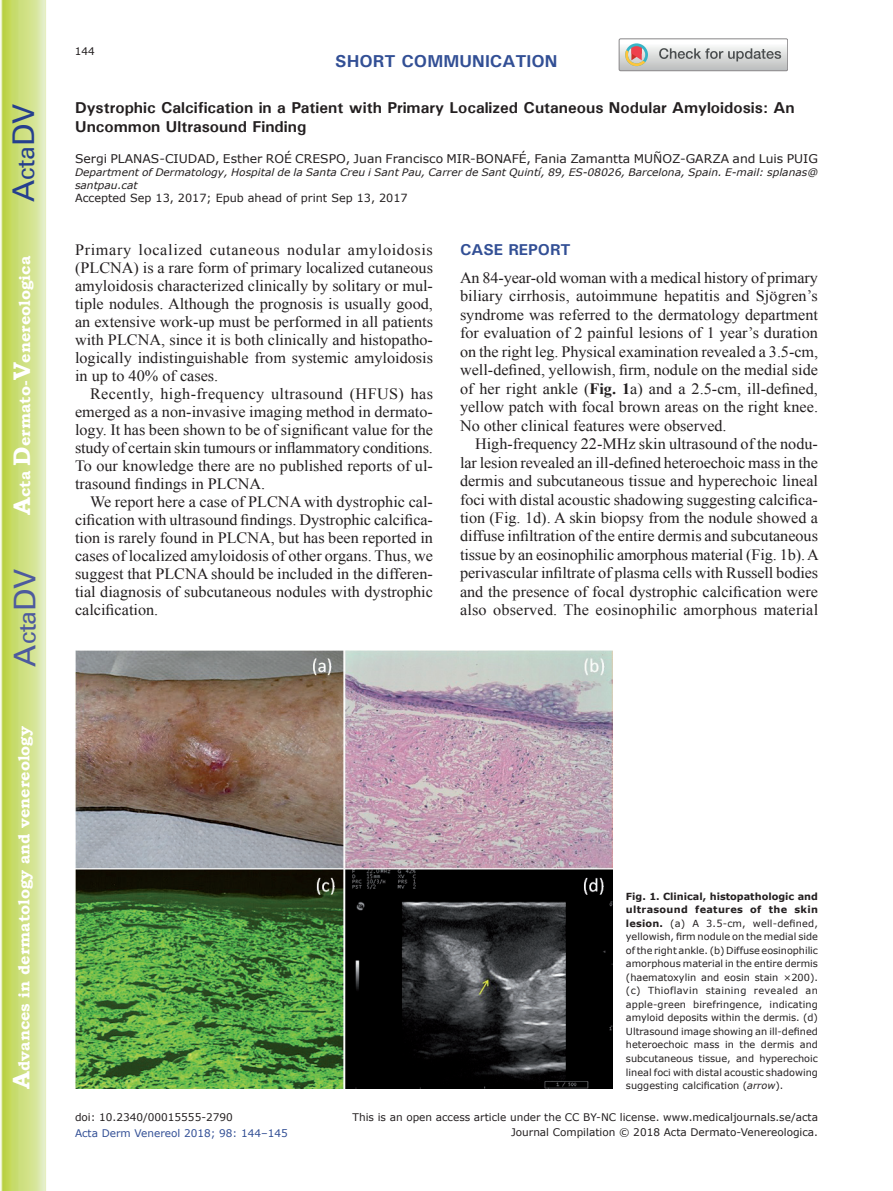
<style>
.page{position:relative;width:893px;height:1191px;background:#fff}
.page>*{position:absolute;margin:0;border:0;box-sizing:border-box;transform-origin:0 0}
.t1{font:30px "Univers";color:#4d5a9e}
.t2{font:30px "Univers";color:#253f8e}
.t3{font:700 17.25px "Univers";color:#324f95}
.t4{font:15.75px/18px "Times New Roman";color:#231f20;text-align:justify}
.t5{font:700 15.75px/18.9px "Univers";color:#231f20}
.t6{font:700 15.75px "Bookman Old Style";color:#fff}
.t7{font:700 15.75px "Univers";color:#324f95}
.t8{font:12px "Verdana";color:#231f20}
.t9{font:11.25px "Verdana";color:#231f20}
.t10{font:10.5px "Verdana";color:#231f20}
.t11{font:10.5px "Verdana";color:#324f95}
.t12{font:italic 10.35px/12.8px "Verdana";color:#231f20}
.t13{font:9.75px/13.5px "Verdana";color:#231f20;text-align:justify}
.s1{font-size:24px}
.s2{font-weight:700}
.s3{font-style:italic}
</style>
<div class="page">
<svg style="left:1px;top:0;width:45px;height:1191px;background:#cfe084"></svg>
<svg style="left:619px;top:39px;width:169px;height:32px"></svg>
<img style="left:75px;top:650px;width:537px;height:439px">
<h1 class="t2" style="left:6px;top:202px;width:100px;rotate:-90deg">A<span class="s1">cta</span>DV</h1>
<p class="t6" style="left:15px;top:515px;width:260px;rotate:-90deg"><span class="s1">A</span>cta <span class="s1">D</span>ermato-<span class="s1">V</span>enereologica</p>
<h1 class="t1" style="left:7px;top:666px;width:100px;rotate:-90deg">A<span class="s1">cta</span>DV</h1>
<p class="t6" style="left:15px;top:1088px;width:364px;rotate:-90deg"><span class="s1">A</span>dvances in dermatology and venereology</p>
<p class="t10" style="left:75px;top:44px;width:22px">144</p>
<p class="t3" style="left:335px;top:50px;width:224px">SHORT COMMUNICATION</p>
<p class="t5" style="left:75px;top:98px;width:721px">Dystrophic Calcification in a Patient with Primary Localized Cutaneous Nodular Amyloidosis: An<br>Uncommon Ultrasound Finding</p>
<p class="t8" style="left:75px;top:151px;width:744px">Sergi PLANAS-CIUDAD, Esther ROÉ CRESPO, Juan Francisco MIR-BONAFÉ, Fania Zamantta MUÑOZ-GARZA and Luis PUIG</p>
<p class="t12" style="left:75px;top:166px;width:745px">Department of Dermatology, Hospital de la Santa Creu i Sant Pau, Carrer de Sant Quintí, 89, ES-08026, Barcelona, Spain. E-mail: splanas@ santpau.cat</p>
<p class="t9" style="left:75px;top:190px;width:334px">Accepted Sep 13, 2017; Epub ahead of print Sep 13, 2017</p>
<p class="t4" style="left:75px;top:241px;width:359px">Primary localized cutaneous nodular amyloidosis (PLCNA) is a rare form of primary localized cutaneous amyloidosis characterized clinically by solitary or mul&shy;tiple nodules. Although the prognosis is usually good, an extensive work-up must be performed in all patients with PLCNA, since it is both clinically and histopatho&shy;logically indistinguishable from systemic amyloidosis in up to 40% of cases.</p>
<p class="t4" style="left:75px;top:385px;width:360px;text-indent:15px">Recently, high-frequency ultrasound (HFUS) has emerged as a non-invasive imaging method in dermato&shy;logy. It has been shown to be of significant value for the study of certain skin tumours or inflammatory conditions.<br>To our knowledge there are no published reports of ul&shy;trasound findings in PLCNA.</p>
<p class="t4" style="left:75px;top:493px;width:359px;text-indent:15px">We report here a case of PLCNA with dystrophic cal&shy;cification with ultrasound findings. Dystrophic calcifica&shy;tion is rarely found in PLCNA, but has been reported in cases of localized amyloidosis of other organs. Thus, we suggest that PLCNA should be included in the differen&shy;tial diagnosis of subcutaneous nodules with dystrophic calcification.</p>
<p class="t7" style="left:460px;top:240px;width:112px">CASE REPORT</p>
<p class="t4" style="left:460px;top:268px;width:360px;line-height:18.5px">An 84-year-old woman with a medical history of primary biliary cirrhosis, autoimmune hepatitis and Sjögren’s syndrome was referred to the dermatology department for evaluation of 2 painful lesions of 1 year’s duration on the right leg. Physical examination revealed a 3.5-cm, well-defined, yellowish, firm, nodule on the medial side of her right ankle (<span class="s2">Fig. 1</span>a) and a 2.5-cm, ill-defined, yellow patch with focal brown areas on the right knee.<br>No other clinical features were observed.</p>
<p class="t4" style="left:460px;top:434px;width:360px;line-height:18.5px;text-indent:15px">High-frequency 22-MHz skin ultrasound of the nodu&shy;lar lesion revealed an ill-defined heteroechoic mass in the dermis and subcutaneous tissue and hyperechoic lineal foci with distal acoustic shadowing suggesting calcifica&shy;tion (Fig. 1d). A skin biopsy from the nodule showed a diffuse infiltration of the entire dermis and subcutaneous tissue by an eosinophilic amorphous material (Fig. 1b). A perivascular infiltrate of plasma cells with Russell bodies and the presence of focal dystrophic calcification were also observed. The eosinophilic amorphous material</p>
<p class="t13" style="left:626px;top:889px;width:194px"><span class="s2">Fig. 1. Clinical, histopathologic and ultrasound features of the skin lesion.</span> (a) A 3.5-cm, well-defined, yellowish, firm nodule on the medial side of the right ankle. (b) Diffuse eosinophilic amorphous material in the entire dermis (haematoxylin and eosin stain ×200). (c) Thioflavin staining revealed an apple-green birefringence, indicating amyloid deposits within the dermis. (d)<br>Ultrasound image showing an ill-defined heteroechoic mass in the dermis and subcutaneous tissue, and hyperechoic lineal foci with distal acoustic shadowing suggesting calcification (<span class="s3">arrow</span>).</p>
<p class="t10" style="left:75px;top:1109px;width:159px">doi: 10.2340/00015555-2790</p>
<p class="t11" style="left:75px;top:1125px;width:214px">Acta Derm Venereol 2018; 98: 144–145</p>
<p class="t10" style="left:353px;top:1109px;width:467px">This is an open access article under the CC BY-NC license. www.medicaljournals.se/acta</p>
<p class="t10" style="left:511px;top:1125px;width:308px">Journal Compilation © 2018 Acta Dermato-Venereologica.</p>
</div>
